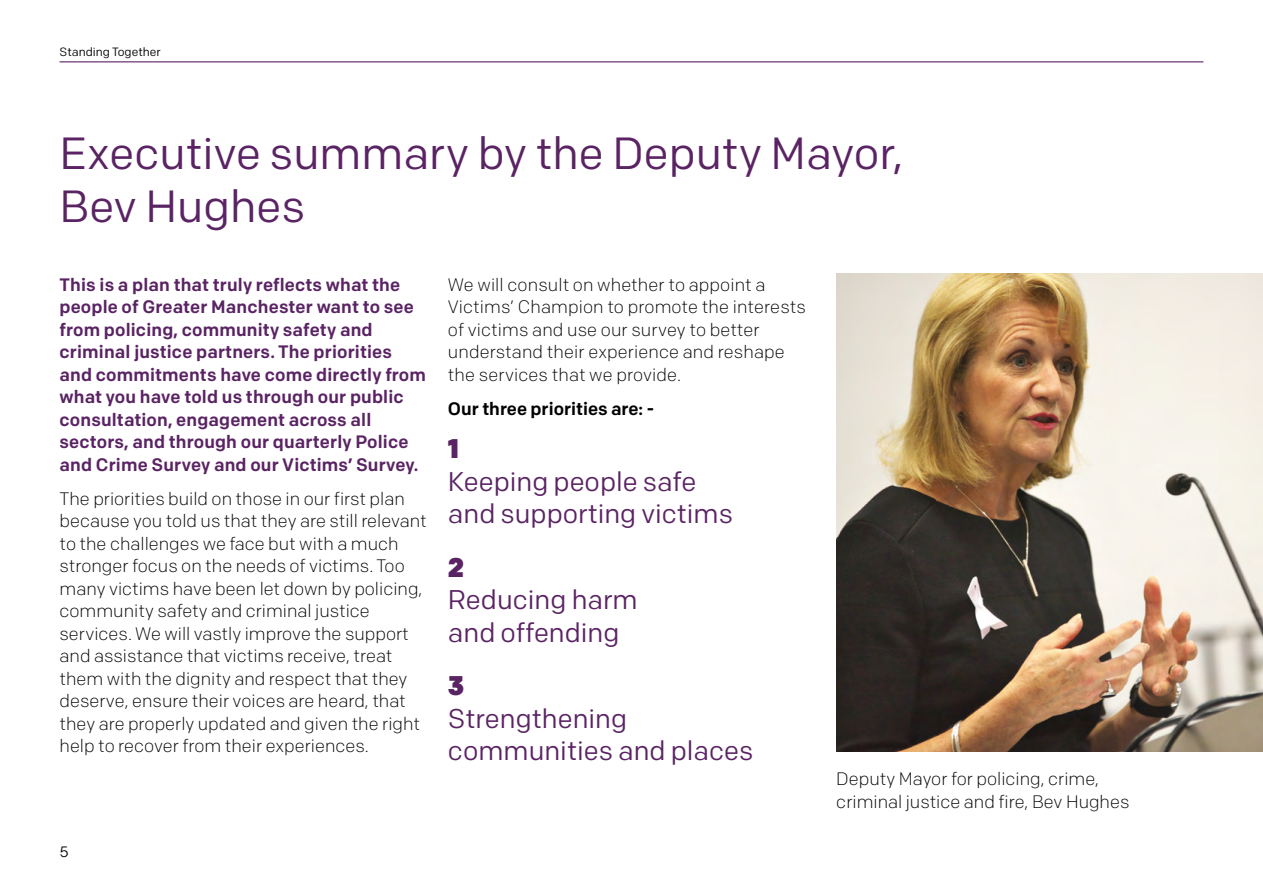
<style>
.page{position:relative;width:1263px;height:893px;background:#fff}
.page>*{position:absolute;margin:0;border:0;box-sizing:border-box;transform-origin:0 0}
.H1_GMCA{font:45px/52.5px "Colfax";color:#5a2363}
.H2_GMCA{font:27px/32.4px "Colfax";color:#5a2363}
.H2_GMCA-2{font:900 27px "Colfax";color:#5a2363}
.P_GMCA{font:300 18px/22.5px "Colfax";color:#000}
.Intro_GMCA{font:500 18px/22.5px "Colfax";letter-spacing:.01em;color:#5a2363}
.H3_GMCA__H2_accessib{font:500 18px "Colfax";color:#000}
.t1{font:15px "Colfax";color:#000}
.t2{font:12px "Colfax";color:#000}
.s1{font-weight:900}
</style>
<div class="page">
<img style="left:836px;top:274px;width:427px;height:478px">
<hr style="left:60px;top:61px;width:1143px;height:1px;background:#5a2363">
<p class="t2" style="left:60px;top:44px;width:103px">Standing Together</p>
<h1 class="H1_GMCA" style="left:60px;top:127px;width:845px">Executive summary by the Deputy Mayor,<br>Bev Hughes</h1>
<p class="Intro_GMCA" style="left:60px;top:273px;width:368px">This is a plan that truly reflects what the people of Greater Manchester want to see from policing, community safety and criminal justice partners. The priorities and commitments have come directly from what you have told us through our public consultation, engagement across all sectors, and through our quarterly Police and Crime Survey and our Victims’ Survey.</p>
<p class="P_GMCA" style="left:60px;top:487px;width:369px">The priorities build on those in our first plan because you told us that they are still relevant to the challenges we face but with a much stronger focus on the needs of victims. Too many victims have been let down by policing, community safety and criminal justice services. We will vastly improve the support and assistance that victims receive, treat them with the dignity and respect that they deserve, ensure their voices are heard, that they are properly updated and given the right help to recover from their experiences.</p>
<p class="P_GMCA" style="left:448px;top:273px;width:359px">We will consult on whether to appoint a Victims’ Champion to promote the interests of victims and use our survey to better understand their experience and reshape the services that we provide.</p>
<h2 class="H3_GMCA__H2_accessib" style="left:448px;top:397px;width:208px">Our three priorities are: -</h2>
<h2 class="H2_GMCA" style="left:448px;top:433px;width:287px"><span class="s1">1<br></span>Keeping people safe and supporting victims</h2>
<h2 class="H2_GMCA-2" style="left:448px;top:551px;width:18px">2</h2>
<h2 class="H2_GMCA" style="left:448px;top:583px;width:191px">Reducing harm and offending</h2>
<h2 class="H2_GMCA-2" style="left:448px;top:669px;width:18px">3</h2>
<h2 class="H2_GMCA" style="left:448px;top:702px;width:307px">Strengthening communities and places</h2>
<p class="t1" style="left:60px;top:843px;width:11px">5</p>
<p class="P_GMCA" style="left:836px;top:768px;width:295px">Deputy Mayor for policing, crime, criminal justice and fire, Bev Hughes</p>
</div>
